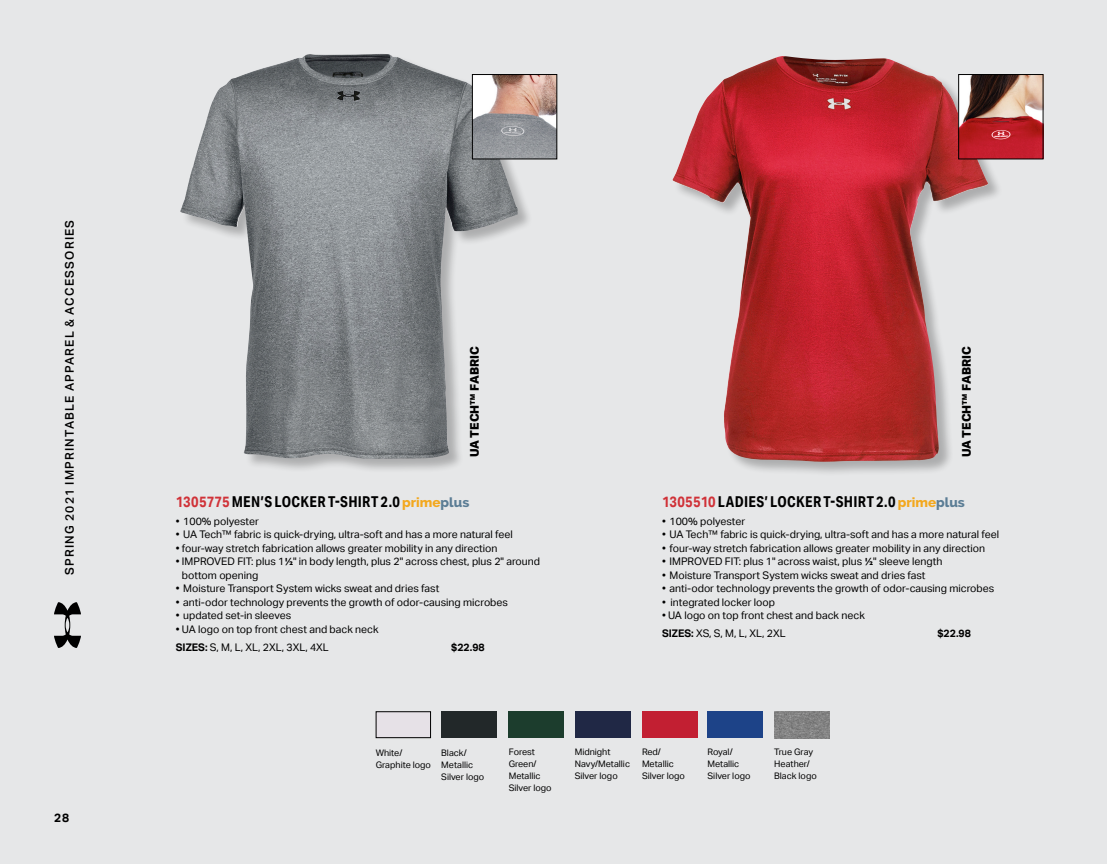
<style>
.page{position:relative;width:1107px;height:864px;background:#e6e7e8}
.page>*{position:absolute;margin:0;border:0;box-sizing:border-box;transform-origin:0 0}
.t1{font:700 15px "ARMOUR Cd";letter-spacing:.025em;color:#000}
.t2{font:500 12px "ARMOUR";letter-spacing:.1em;color:#000}
.t3{font:800 12px "ARMOUR";color:#000}
.t4{font:700 12px "ARMOUR";color:#000}
.t5{font:10.5px/18px "ARMOUR";color:#000}
.t6{font:700 10.5px "ARMOUR";color:#000}
.t7{font:9px/12px "ARMOUR";color:#000}
.s1{color:#d03238}
.s2{font-family:"Raleway";font-weight:800;font-size:13.5px;color:#f3a81e}
.s3{font-family:"Raleway";font-weight:800;font-size:13.5px;color:#5b7d95}
.s4{font-family:"Gill Sans";font-weight:700}
.s5{font-weight:700}
</style>
<div class="page">
<svg style="left:54px;top:602px;width:27px;height:46px"></svg>
<div style="left:181px;top:53px;width:352px;height:421px;background:#000;opacity:.25"></div>
<img style="left:179px;top:53px;width:339px;height:406px">
<img style="left:474px;top:76px;width:81px;height:81px">
<div style="left:472px;top:74px;width:85px;height:85px;border:1px solid #000"></div>
<div style="left:673px;top:56px;width:330px;height:421px;background:#000;opacity:.25"></div>
<img style="left:672px;top:56px;width:317px;height:406px">
<img style="left:960px;top:76px;width:81px;height:81px">
<div style="left:958px;top:74px;width:85px;height:85px;border:1px solid #000"></div>
<div style="left:376px;top:712px;width:55px;height:26px;background:#e6e1e7"></div>
<div style="left:376px;top:711px;width:55px;height:27px;border:1px solid #000"></div>
<div style="left:509px;top:711px;width:55px;height:27px;background:#1c3d2d"></div>
<div style="left:575px;top:711px;width:55px;height:27px;background:#202845"></div>
<div style="left:708px;top:711px;width:55px;height:27px;background:#1d4388"></div>
<div style="left:442px;top:711px;width:55px;height:27px;background:#222829"></div>
<div style="left:642px;top:711px;width:55px;height:27px;background:#c21f32"></div>
<img style="left:774px;top:711px;width:55px;height:27px">
<p class="t2" style="left:63px;top:575px;width:356px;rotate:-90deg">SPRING 2021 IMPRINTABLE APPAREL &amp; ACCESSORIES</p>
<p class="t4" style="left:54px;top:811px;width:17px">28</p>
<p class="t3" style="left:467px;top:457px;width:112px;rotate:-90deg">UA TECH™ FABRIC</p>
<h1 class="t1" style="left:176px;top:492px;width:295px"><span class="s1">1305775</span> MEN’S LOCKER T-SHIRT 2.0 <span class="s2">prime</span><span class="s3">plus</span></h1>
<p class="t5" style="left:176px;top:512px;width:85px">• 100% polyester</p>
<p class="t5" style="left:176px;top:526px;width:339px">• UA Tech™ fabric is quick-drying, ultra-soft and has a more natural feel</p>
<p class="t5" style="left:176px;top:539px;width:323px">• four-way stretch fabrication allows greater mobility in any direction</p>
<p class="t5" style="left:182px;top:555px;width:360px;line-height:13.5px;text-indent:-6px">• IMPROVED FIT: plus 1<span class="s4">½</span>" in body length, plus 2" across chest, plus 2" around bottom opening</p>
<p class="t5" style="left:176px;top:580px;width:265px">• Moisture Transport System wicks sweat and dries fast</p>
<p class="t5" style="left:176px;top:593px;width:334px">• anti-odor technology prevents the growth of odor-causing microbes</p>
<p class="t5" style="left:176px;top:607px;width:117px">• updated set-in sleeves</p>
<p class="t5" style="left:176px;top:620px;width:204px">• UA logo on top front chest and back neck<br><span class="s5">SIZES:</span> S, M, L, XL, 2XL, 3XL, 4XL</p>
<p class="t6" style="left:451px;top:641px;width:35px">$22.98</p>
<p class="t3" style="left:959px;top:457px;width:112px;rotate:-90deg">UA TECH™ FABRIC</p>
<h1 class="t1" style="left:662px;top:492px;width:304px"><span class="s1">1305510</span> LADIES’ LOCKER T-SHIRT 2.0 <span class="s2">prime</span><span class="s3">plus</span></h1>
<p class="t5" style="left:662px;top:512px;width:85px">• 100% polyester</p>
<p class="t5" style="left:662px;top:526px;width:339px">• UA Tech™ fabric is quick-drying, ultra-soft and has a more natural feel</p>
<p class="t5" style="left:662px;top:539px;width:325px">• four-way stretch fabrication allows greater mobility in any direction</p>
<p class="t5" style="left:662px;top:553px;width:282px">• IMPROVED FIT: plus 1" across waist, plus <span class="s4">½</span>" sleeve length</p>
<p class="t5" style="left:662px;top:566px;width:265px">• Moisture Transport System wicks sweat and dries fast</p>
<p class="t5" style="left:662px;top:580px;width:334px">• anti-odor technology prevents the growth of odor-causing microbes</p>
<p class="t5" style="left:662px;top:593px;width:115px">• integrated locker loop</p>
<p class="t5" style="left:662px;top:607px;width:204px">• UA logo on top front chest and back neck<br><span class="s5">SIZES:</span> XS, S, M, L, XL, 2XL</p>
<p class="t6" style="left:937px;top:628px;width:35px">$22.98</p>
<p class="t7" style="left:376px;top:747px;width:57px">White/<br>Graphite logo</p>
<p class="t7" style="left:441px;top:747px;width:44px">Black/<br>Metallic<br>Silver logo</p>
<p class="t7" style="left:509px;top:746px;width:44px">Forest<br>Green/<br>Metallic<br>Silver logo</p>
<p class="t7" style="left:575px;top:746px;width:57px">Midnight<br>Navy/Metallic<br>Silver logo</p>
<p class="t7" style="left:642px;top:746px;width:44px">Red/<br>Metallic<br>Silver logo</p>
<p class="t7" style="left:708px;top:746px;width:44px">Royal/<br>Metallic<br>Silver logo</p>
<p class="t7" style="left:774px;top:746px;width:44px">True Gray<br>Heather/<br>Black logo</p>
</div>
